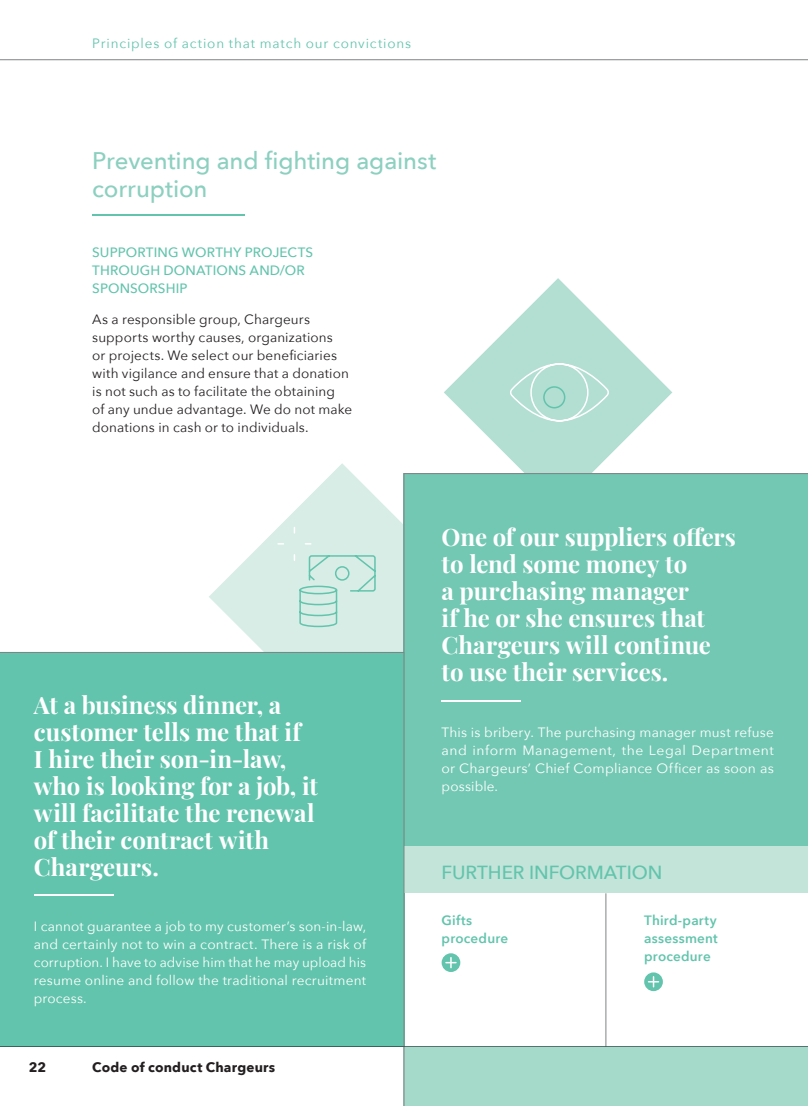
<style>
.page{position:relative;width:808px;height:1106px;background:#fff}
.page>*{position:absolute;margin:0;border:0;box-sizing:border-box;transform-origin:0 0}
.t1{font:700 24px/27px "Playfair Display";color:#fff}
.t2{font:500 24px/28.8px "Avenir Next";letter-spacing:-.005em;color:#8cd0bf}
.t3{font:500 18.9px "Avenir Next";color:#62c4ac}
.t4{font:13.5px/18px "Avenir Next";letter-spacing:.015em;color:#fff;text-align:justify}
.t5{font:13.5px/18px "Avenir Next";letter-spacing:.01em;color:#231f20}
.t6{font:500 13.5px/18px "Avenir Next";letter-spacing:.01em;color:#62c4ac}
.t7{font:600 13.5px/18px "Avenir Next";letter-spacing:.015em;color:#62c4ac}
.t8{font:13.5px "Avenir Next";letter-spacing:.06em;color:#62c4ac}
.t9{font:700 13.5px "Avenir Next";letter-spacing:.015em;color:#231f20}
</style>
<div class="page">
<svg style="left:209px;top:463px;width:195px;height:189px;fill:#d7ede6"></svg>
<svg style="left:444px;top:278px;width:228px;height:195px"></svg>
<svg style="left:508px;top:362px;width:101px;height:60px;background:#b9e0d6"></svg>
<div style="left:543px;top:386px;width:22px;height:22px;border:2px solid #62c4ac;border-radius:50%"></div>
<div style="left:404px;top:474px;width:404px;height:399px;background:#73c8b3"></div>
<div style="left:0;top:652px;width:404px;height:394px;background:#62c4ac"></div>
<div style="left:404px;top:1046px;width:404px;height:60px;background:#a5d9ca"></div>
<div style="left:404px;top:846px;width:404px;height:47px;background:#c2e4d9"></div>
<hr style="left:442px;top:700px;width:79px;height:1px;background:#fff">
<hr style="left:34px;top:894px;width:79px;height:1px;background:#fff">
<hr style="left:92px;top:214px;width:153px;height:1px;background:#62c4ac">
<hr style="left:404px;top:473px;width:1px;height:633px;background:#808285">
<hr style="left:606px;top:893px;width:1px;height:153px;background:#808285">
<hr style="left:404px;top:473px;width:404px;height:1px;background:#808285">
<hr style="left:0;top:652px;width:404px;height:1px;background:#808285">
<svg style="left:294px;top:554px;width:83px;height:74px;background:#c8e7de"></svg>
<hr style="left:0;top:59px;width:808px;height:1px;background:#808285">
<hr style="left:0;top:1046px;width:808px;height:1px;background:#808285">
<div style="left:442px;top:953px;width:18px;height:19px;background:#62c4ac;border-radius:50%"></div>
<svg style="left:446px;top:957px;width:10px;height:10px"></svg>
<svg style="left:644px;top:972px;width:19px;height:19px"></svg>
<svg style="left:648px;top:976px;width:10px;height:10px"></svg>
<p class="t8" style="left:92px;top:31px;width:320px">Principles of action that match our convictions</p>
<h1 class="t2" style="left:92px;top:145px;width:346px">Preventing and fighting against corruption</h1>
<p class="t6" style="left:92px;top:243px;width:222px">SUPPORTING WORTHY PROJECTS<br>THROUGH DONATIONS AND/OR<br>SPONSORSHIP</p>
<p class="t5" style="left:92px;top:309px;width:262px">As a responsible group, Chargeurs supports worthy causes, organizations<br>or projects. We select our beneficiaries with vigilance and ensure that a donation is not such as to facilitate the obtaining<br>of any undue advantage. We do not make donations in cash or to individuals.</p>
<h1 class="t1" style="left:34px;top:689px;width:286px">At a business dinner, a customer tells me that if<br>I hire their son-in-law, who is looking for a job, it will facilitate the renewal of their contract with<br>Chargeurs.</h1>
<p class="t4" style="left:34px;top:917px;width:334px">I cannot guarantee a job to my customer’s son-in-law, and certainly not to win a contract. There is a risk of corruption. I have to advise him that he may upload his resume online and follow the traditional recruitment process.</p>
<p class="t9" style="left:29px;top:1055px;width:19px">22</p>
<p class="t9" style="left:92px;top:1055px;width:185px">Code of conduct Chargeurs</p>
<h1 class="t1" style="left:442px;top:521px;width:296px">One of our suppliers offers to lend some money to<br>a purchasing manager<br>if he or she ensures that<br>Chargeurs will continue to use their services.</h1>
<p class="t4" style="left:442px;top:723px;width:334px">This is bribery. The purchasing manager must refuse and inform Management, the Legal Department or Chargeurs’ Chief Compliance Officer as soon as possible.</p>
<h2 class="t3" style="left:442px;top:856px;width:222px">FURTHER INFORMATION</h2>
<p class="t7" style="left:442px;top:911px;width:68px">Gifts procedure</p>
<p class="t7" style="left:644px;top:911px;width:75px;text-align:justify">Third-party assessment procedure</p>
</div>
